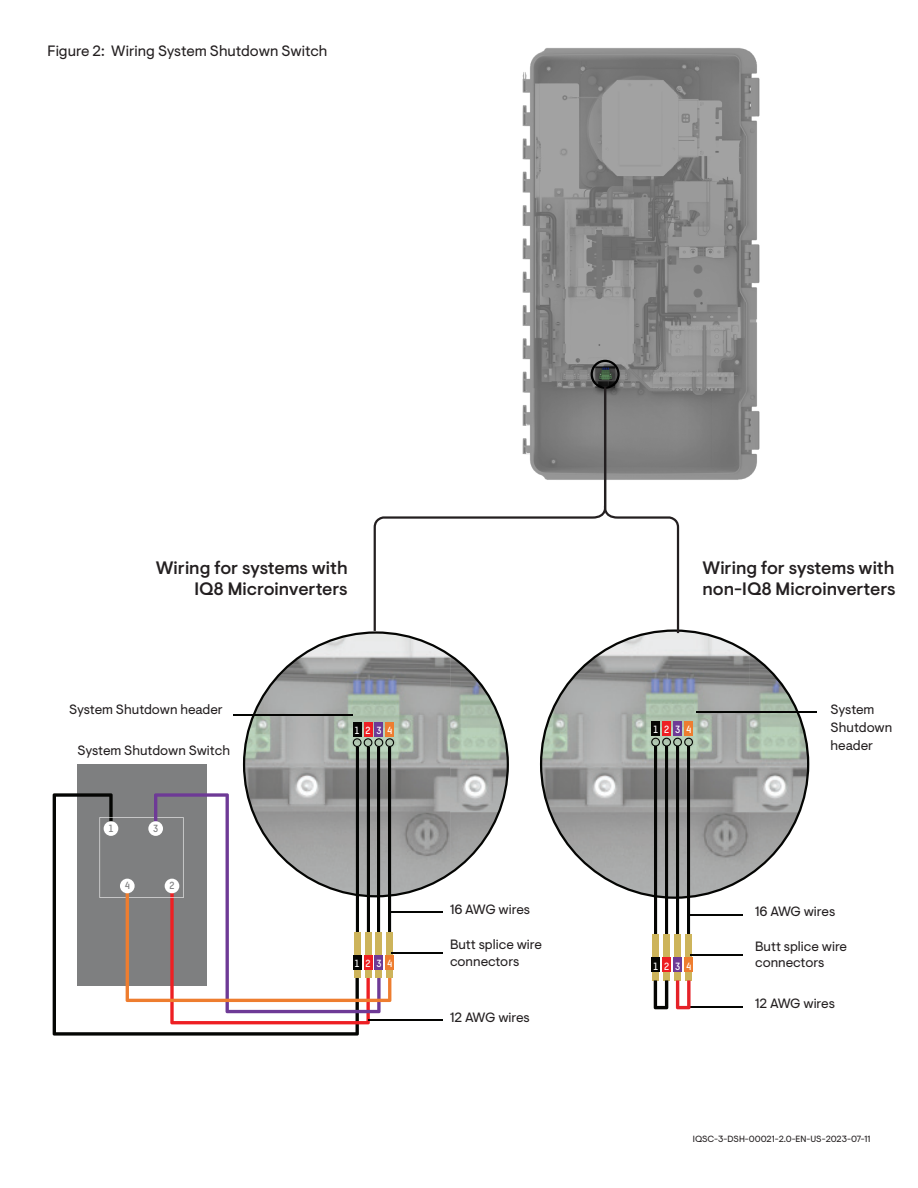
<style>
.page{position:relative;width:918px;height:1188px;background:#fff}
.page>*{position:absolute;margin:0;border:0;box-sizing:border-box;transform-origin:0 0}
.Subheading{font:500 18px/21px "Enphase Visuelt";color:#231f20}
.Main_paragraph{font:15px "Enphase Visuelt";color:#231f20}
.Main_paragraph-2{font:13.5px/18px "Enphase Visuelt";color:#231f20}
.t1{font:10.2px "T Star Pro Bold";letter-spacing:.57em;color:#fff}
.t2{font:10.05px "T Star Pro Bold";letter-spacing:.57em;color:#fff}
.t3{font:10.05px "T Star Pro Bold";color:#7e7f80}
.Footnote_right{font:9px "Enphase Visuelt";letter-spacing:-.01em;color:#231f20}
</style>
<div class="page">
<svg style="left:540px;top:629px;width:269px;height:269px"></svg>
<div style="left:652px;top:934px;width:7px;height:46px;background:#cdb45b"></div>
<div style="left:663px;top:934px;width:7px;height:46px;background:#cdb45b"></div>
<div style="left:674px;top:934px;width:7px;height:46px;background:#cdb45b"></div>
<div style="left:685px;top:934px;width:7px;height:46px;background:#cdb45b"></div>
<svg style="left:651px;top:738px;width:42px;height:220px"></svg>
<hr style="left:696px;top:712px;width:121px;height:1px;background:#040503">
<hr style="left:690px;top:955px;width:52px;height:1px;background:#040503">
<hr style="left:690px;top:914px;width:52px;height:2px;background:#040503">
<hr style="left:689px;top:1007px;width:53px;height:1px;background:#040503">
<svg style="left:654px;top:980px;width:14px;height:29px"></svg>
<svg style="left:676px;top:980px;width:15px;height:29px"></svg>
<div style="left:651px;top:721px;width:9px;height:15px;background:#040503"></div>
<div style="left:662px;top:721px;width:9px;height:15px;background:#ee1f23"></div>
<div style="left:673px;top:721px;width:9px;height:15px;background:#6e3a96"></div>
<div style="left:684px;top:721px;width:9px;height:15px;background:#ee7d2f"></div>
<div style="left:651px;top:958px;width:9px;height:14px;background:#040503"></div>
<div style="left:662px;top:958px;width:9px;height:14px;background:#ee1f23"></div>
<div style="left:673px;top:958px;width:9px;height:14px;background:#6e3a96"></div>
<div style="left:684px;top:958px;width:9px;height:14px;background:#ee7d2f"></div>
<svg style="left:243px;top:631px;width:266px;height:266px"></svg>
<div style="left:77px;top:764px;width:129px;height:221px;background:#7e7f80"></div>
<svg style="left:53px;top:793px;width:306px;height:243px"></svg>
<hr style="left:234px;top:715px;width:119px;height:1px;background:#040503">
<hr style="left:391px;top:953px;width:52px;height:1px;background:#040503">
<hr style="left:391px;top:912px;width:52px;height:1px;background:#040503">
<hr style="left:368px;top:1020px;width:75px;height:1px;background:#040503">
<svg style="left:100px;top:738px;width:294px;height:286px"></svg>
<div style="left:104px;top:821px;width:14px;height:15px;background:#fff;border-radius:50%"></div>
<div style="left:148px;top:821px;width:15px;height:15px;background:#fff;border-radius:50%"></div>
<div style="left:120px;top:879px;width:15px;height:14px;background:#fff;border-radius:50%"></div>
<div style="left:165px;top:879px;width:14px;height:14px;background:#fff;border-radius:50%"></div>
<div style="left:353px;top:723px;width:9px;height:14px;background:#040503"></div>
<div style="left:364px;top:723px;width:8px;height:14px;background:#ee1f23"></div>
<div style="left:375px;top:723px;width:8px;height:14px;background:#6e3a96"></div>
<div style="left:385px;top:723px;width:9px;height:14px;background:#ee7d2f"></div>
<div style="left:353px;top:956px;width:9px;height:14px;background:#040503"></div>
<div style="left:364px;top:956px;width:8px;height:14px;background:#ee1f23"></div>
<div style="left:375px;top:956px;width:8px;height:14px;background:#6e3a96"></div>
<div style="left:385px;top:956px;width:9px;height:14px;background:#ee7d2f"></div>
<img style="left:522px;top:48px;width:238px;height:432px">
<div style="left:591px;top:360px;width:29px;height:29px;border:2px solid #000;border-radius:50%"></div>
<svg style="left:372px;top:385px;width:231px;height:248px"></svg>
<svg style="left:603px;top:385px;width:81px;height:250px"></svg>
<p class="Main_paragraph" style="left:48px;top:43px;width:281px">Figure 2: Wiring System Shutdown Switch</p>
<p class="Subheading" style="left:156px;top:558px;width:193px;text-align:right">Wiring for systems with<br>IQ8 Microinverters</p>
<p class="Subheading" style="left:703px;top:558px;width:195px">Wiring for systems with non-IQ8 Microinverters</p>
<p class="Main_paragraph-2" style="left:69px;top:700px;width:155px">System Shutdown header</p>
<p class="Main_paragraph-2" style="left:831px;top:700px;width:63px">System<br>Shutdown header</p>
<p class="t1" style="left:653px;top:722px;width:40px">1234</p>
<p class="t2" style="left:355px;top:723px;width:39px">1234</p>
<p class="Main_paragraph-2" style="left:78px;top:742px;width:154px">System Shutdown Switch</p>
<p class="t3" style="left:108px;top:821px;width:7px">1</p>
<p class="t3" style="left:153px;top:821px;width:7px">3</p>
<p class="t3" style="left:125px;top:878px;width:7px">4</p>
<p class="t3" style="left:169px;top:878px;width:7px">2</p>
<p class="t2" style="left:355px;top:956px;width:39px">1234</p>
<p class="Main_paragraph-2" style="left:450px;top:901px;width:82px">16 AWG wires</p>
<p class="Main_paragraph-2" style="left:755px;top:903px;width:82px">16 AWG wires</p>
<p class="Main_paragraph-2" style="left:450px;top:937px;width:94px;line-height:16.5px">Butt splice wire connectors</p>
<p class="Main_paragraph-2" style="left:755px;top:938px;width:94px;line-height:16.5px">Butt splice wire connectors</p>
<p class="t1" style="left:653px;top:959px;width:40px">1234</p>
<p class="Main_paragraph-2" style="left:450px;top:1009px;width:81px">12 AWG wires</p>
<p class="Main_paragraph-2" style="left:755px;top:995px;width:81px">12 AWG wires</p>
<p class="Footnote_right" style="left:693px;top:1134px;width:179px">IQSC-3-DSH-00021-2.0-EN-US-2023-07-11</p>
</div>
